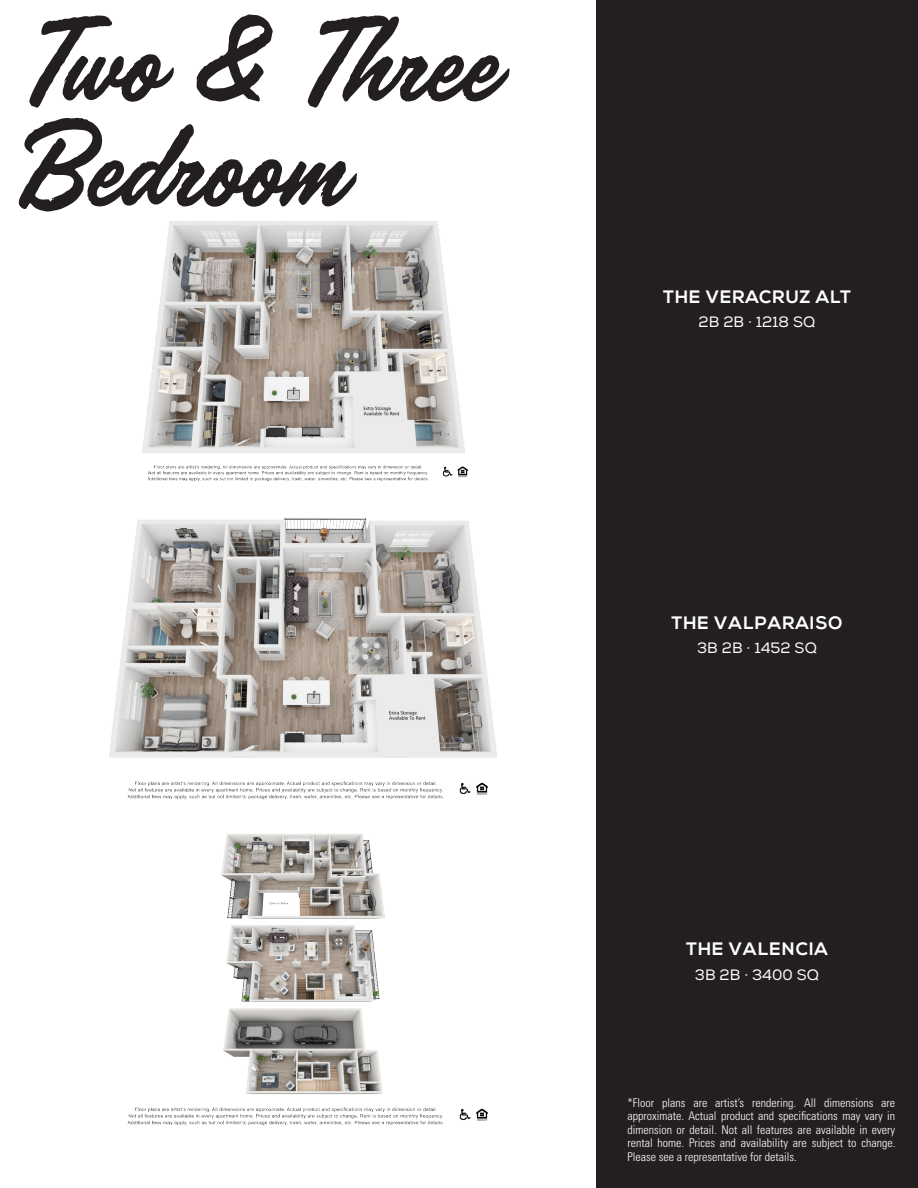
<style>
.page{position:relative;width:918px;height:1188px;background:#fff}
.page>*{position:absolute;margin:0;border:0;box-sizing:border-box;transform-origin:0 0}
.t1{font:135px "Handelson One";letter-spacing:-.005em;color:#231f20}
.t2{font:700 18px "Nexa";letter-spacing:.05em;color:#fff}
.t3{font:15px "Nexa";letter-spacing:.005em;color:#fff}
.t4{font:300 condensed 12px/13.5px "Univers LT Std";color:#fff;text-align:justify}
</style>
<div class="page">
<div style="left:596px;top:0;width:322px;height:1188px;background:#231f20"></div>
<img style="left:109px;top:518px;width:388px;height:282px">
<img style="left:127px;top:834px;width:361px;height:292px">
<img style="left:142px;top:221px;width:326px;height:261px">
<p class="t1" style="left:15px;top:-11px;width:478px">Two &amp; Three</p>
<p class="t1" style="left:15px;top:94px;width:325px">Bedroom</p>
<p class="t2" style="left:663px;top:286px;width:190px">THE VERACRUZ ALT</p>
<p class="t3" style="left:699px;top:313px;width:118px">2B 2B · 1218 SQ</p>
<p class="t2" style="left:671px;top:612px;width:173px">THE VALPARAISO</p>
<p class="t3" style="left:697px;top:639px;width:121px">3B 2B · 1452 SQ</p>
<p class="t2" style="left:686px;top:938px;width:143px">THE VALENCIA</p>
<p class="t3" style="left:695px;top:965px;width:126px">3B 2B · 3400 SQ</p>
<p class="t4" style="left:627px;top:1096px;width:269px">*Floor plans are artist’s rendering. All dimensions are approximate. Actual product and specifications may vary in dimension or detail. Not all features are available in every rental home. Prices and availability are subject to change.<br>Please see a representative for details.</p>
</div>
